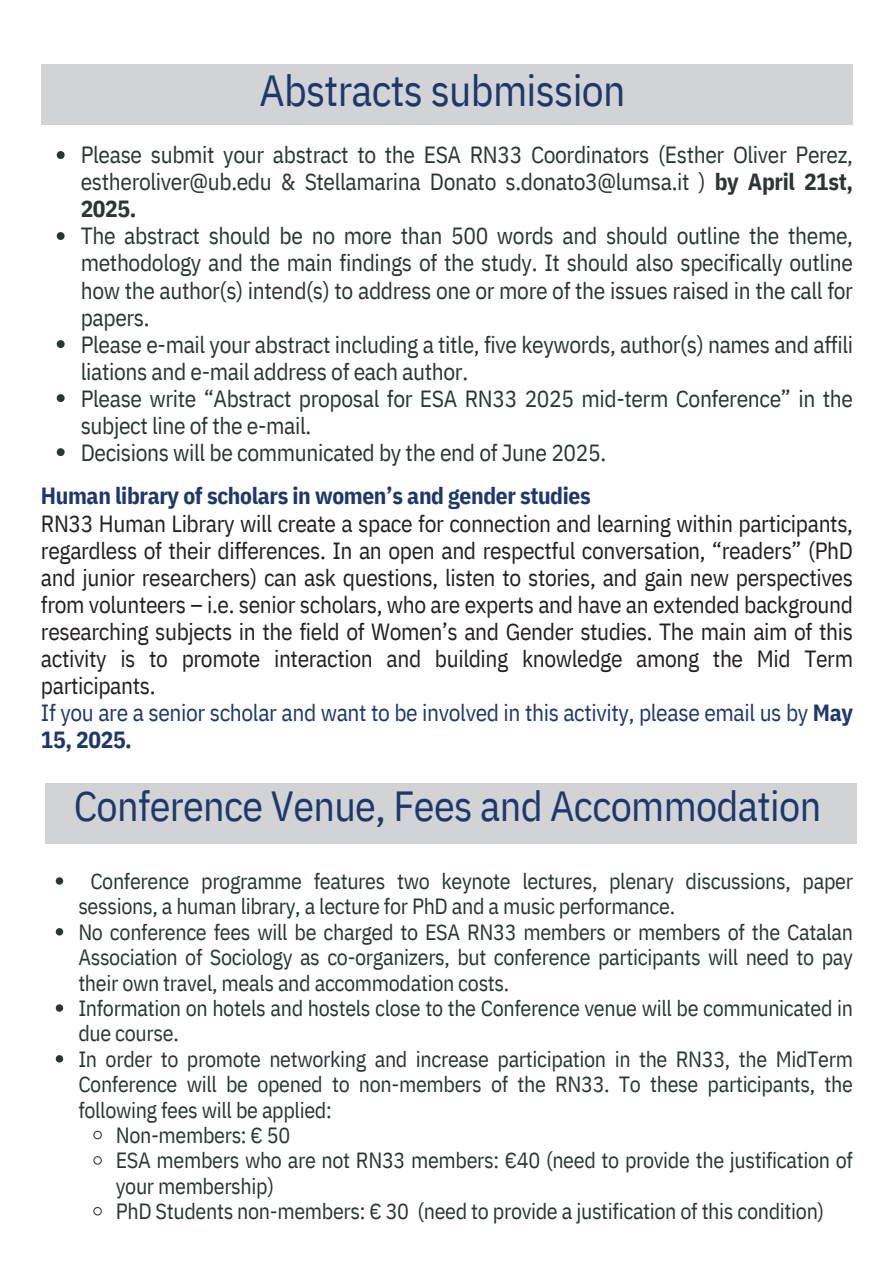
<style>
.page{position:relative;width:894px;height:1264px;background:#fff}
.page>*{position:absolute;margin:0;border:0;box-sizing:border-box;transform-origin:0 0}
.t1{font:43.5px "IBM Plex Sans Cond";letter-spacing:-.015em;color:#1f386b}
.t2{font:42px "IBM Plex Sans Cond";letter-spacing:-.015em;color:#1f386b}
.t3{font:23.4px/27px "IBM Plex Sans Cond";letter-spacing:-.015em;color:#2c3434;text-align:justify}
.t4{font:23.4px/27px "IBM Plex Sans Cond";letter-spacing:-.015em;color:#231f20;text-align:justify}
.t5{font:23.4px/27px "IBM Plex Sans Cond";letter-spacing:-.015em;color:#1f386b}
.t6{font:700 23.4px "IBM Plex Sans Cond";letter-spacing:-.015em;color:#1f386b}
.t7{font:21.9px/25.3px "IBM Plex Sans Cond";letter-spacing:-.015em;color:#2c3434}
.s1{font-weight:700}
</style>
<div class="page">
<div style="left:41px;top:65px;width:811px;height:60px;background:#d1d3d4"></div>
<div style="left:45px;top:782px;width:811px;height:61px;background:#d1d3d4"></div>
<svg style="left:57px;top:151px;width:8px;height:8px"></svg>
<svg style="left:57px;top:232px;width:8px;height:8px"></svg>
<svg style="left:57px;top:340px;width:8px;height:8px"></svg>
<svg style="left:57px;top:394px;width:8px;height:8px"></svg>
<svg style="left:57px;top:448px;width:8px;height:8px"></svg>
<svg style="left:56px;top:877px;width:7px;height:7px"></svg>
<svg style="left:56px;top:928px;width:7px;height:7px"></svg>
<svg style="left:56px;top:1004px;width:7px;height:7px"></svg>
<svg style="left:56px;top:1055px;width:7px;height:7px"></svg>
<svg style="left:93px;top:1130px;width:9px;height:9px"></svg>
<svg style="left:93px;top:1156px;width:9px;height:9px"></svg>
<svg style="left:93px;top:1207px;width:9px;height:9px"></svg>
<h1 class="t1" style="left:259px;top:62px;width:367px">Abstracts submission</h1>
<p class="t3" style="left:81px;top:141px;width:773px">Please submit your abstract to the ESA RN33 Coordinators (Esther Oliver Perez, estheroliver@ub.edu &amp; Stellamarina Donato s.donato3@lumsa.it ) <span class="s1">by April 21st, 2025.</span></p>
<p class="t3" style="left:81px;top:222px;width:773px">The abstract should be no more than 500 words and should outline the theme, methodology and the main findings of the study. It should also specifically outline how the author(s) intend(s) to address one or more of the issues raised in the call for papers.</p>
<p class="t3" style="left:81px;top:330px;width:773px">Please e-mail your abstract including a title, five keywords, author(s) names and affili liations and e-mail address of each author.</p>
<p class="t3" style="left:81px;top:384px;width:773px">Please write “Abstract proposal for ESA RN33 2025 mid-term Conference” in the subject line of the e-mail.</p>
<p class="t3" style="left:81px;top:438px;width:526px">Decisions will be communicated by the end of June 2025.</p>
<p class="t6" style="left:41px;top:480px;width:551px">Human library of scholars in women’s and gender studies</p>
<p class="t4" style="left:41px;top:509px;width:813px">RN33 Human Library will create a space for connection and learning within participants, regardless of their differences. In an open and respectful conversation, “readers” (PhD and junior researchers) can ask questions, listen to stories, and gain new perspectives from volunteers – i.e. senior scholars, who are experts and have an extended background researching subjects in the field of Women’s and Gender studies. The main aim of this activity is to promote interaction and building knowledge among the Mid Term participants.</p>
<h1 class="t5" style="left:41px;top:698px;width:813px">If you are a senior scholar and want to be involved in this activity, please email us by <span class="s1">May<br>15, 2025.</span></h1>
<p class="t2" style="left:74px;top:778px;width:748px">Conference Venue, Fees and Accommodation</p>
<p class="t7" style="left:78px;top:868px;width:776px;text-indent:12px">Conference programme features two keynote lectures, plenary discussions, paper sessions, a human library, a lecture for PhD and a music performance.</p>
<p class="t7" style="left:78px;top:918px;width:776px;text-align:justify">No conference fees will be charged to ESA RN33 members or members of the Catalan Association of Sociology as co-organizers, but conference participants will need to pay their own travel, meals and accommodation costs.</p>
<p class="t7" style="left:78px;top:995px;width:776px">Information on hotels and hostels close to the Conference venue will be communicated in due course.</p>
<p class="t7" style="left:78px;top:1045px;width:776px;text-align:justify">In order to promote networking and increase participation in the RN33, the MidTerm Conference will be opened to non-members of the RN33. To these participants, the following fees will be applied:</p>
<p class="t7" style="left:116px;top:1122px;width:176px">Non-members: € 50</p>
<p class="t7" style="left:116px;top:1147px;width:738px">ESA members who are not RN33 members: €40 (need to provide the justification of your membership)</p>
<p class="t7" style="left:116px;top:1198px;width:709px">PhD Students non-members: € 30 (need to provide a justification of this condition)</p>
</div>
